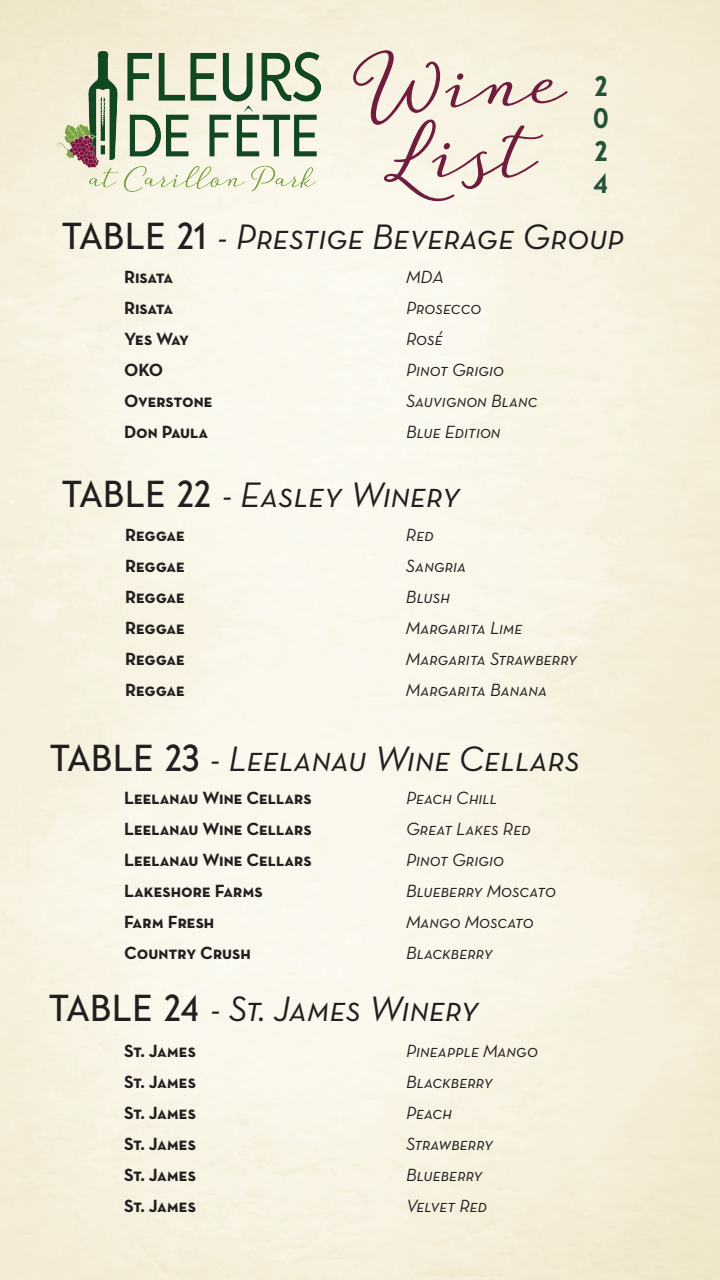
<style>
.page{position:relative;width:720px;height:1280px;background:#fff}
.page>*{position:absolute;margin:0;border:0;box-sizing:border-box;transform-origin:0 0}
.t1{font:700 58px/69.6px "Guess";color:#6f1c3e;text-align:center}
.t2{font:36px "Neutra Text Book SC Italic Alt";color:#231f20}
.t3{font:900 27px/32.4px "Guess Sans";color:#255236;text-align:justify}
.t4{font:18px/31px "Neutra Text Book SC Italic Alt";color:#231f20}
.t5{font:18px/31px "Neutra Text Bold SC Alt";color:#231f20}
.s1{font-family:"Guess Sans";font-weight:600}
</style>
<div class="page">
<img style="left:0;top:0;width:720px;height:1280px">
<img style="left:58px;top:52px;width:262px;height:140px">
<h1 class="t1" style="left:352px;top:43px;width:211px">Wine<br>List</h1>
<h3 class="t3" style="left:593px;top:70px;width:18px">2<br>0<br>2<br>4</h3>
<h2 class="t2" style="left:62px;top:215px;width:564px"><span class="s1">TABLE 21</span> - Prestige Beverage Group</h2>
<p class="t5" style="left:124px;top:261px;width:90px">Risata<br>Risata<br>Yes Way<br>OKO<br>Overstone<br>Don Paula</p>
<p class="t4" style="left:406px;top:261px;width:133px">MDA<br>Prosecco<br>Rosé<br>Pinot Grigio<br>Sauvignon Blanc<br>Blue Edition</p>
<h2 class="t2" style="left:62px;top:473px;width:400px"><span class="s1">TABLE 22</span> - Easley Winery</h2>
<p class="t5" style="left:125px;top:519px;width:61px;text-align:justify">Reggae Reggae Reggae Reggae Reggae Reggae</p>
<p class="t4" style="left:406px;top:519px;width:173px">Red<br>Sangria<br>Blush<br>Margarita Lime<br>Margarita Strawberry<br>Margarita Banana</p>
<h2 class="t2" style="left:50px;top:737px;width:531px"><span class="s1">TABLE 23</span> - Leelanau Wine Cellars</h2>
<p class="t5" style="left:124px;top:782px;width:189px">Leelanau Wine Cellars<br>Leelanau Wine Cellars<br>Leelanau Wine Cellars<br>Lakeshore Farms<br>Farm Fresh<br>Country Crush</p>
<p class="t4" style="left:406px;top:782px;width:151px">Peach Chill<br>Great Lakes Red<br>Pinot Grigio<br>Blueberry Moscato<br>Mango Moscato<br>Blackberry</p>
<h2 class="t2" style="left:49px;top:987px;width:432px"><span class="s1">TABLE 24</span> - St. James Winery</h2>
<p class="t5" style="left:124px;top:1035px;width:73px;text-align:justify">St. James St. James St. James St. James St. James St. James</p>
<p class="t4" style="left:406px;top:1035px;width:133px">Pineapple Mango<br>Blackberry<br>Peach<br>Strawberry<br>Blueberry<br>Velvet Red</p>
</div>
